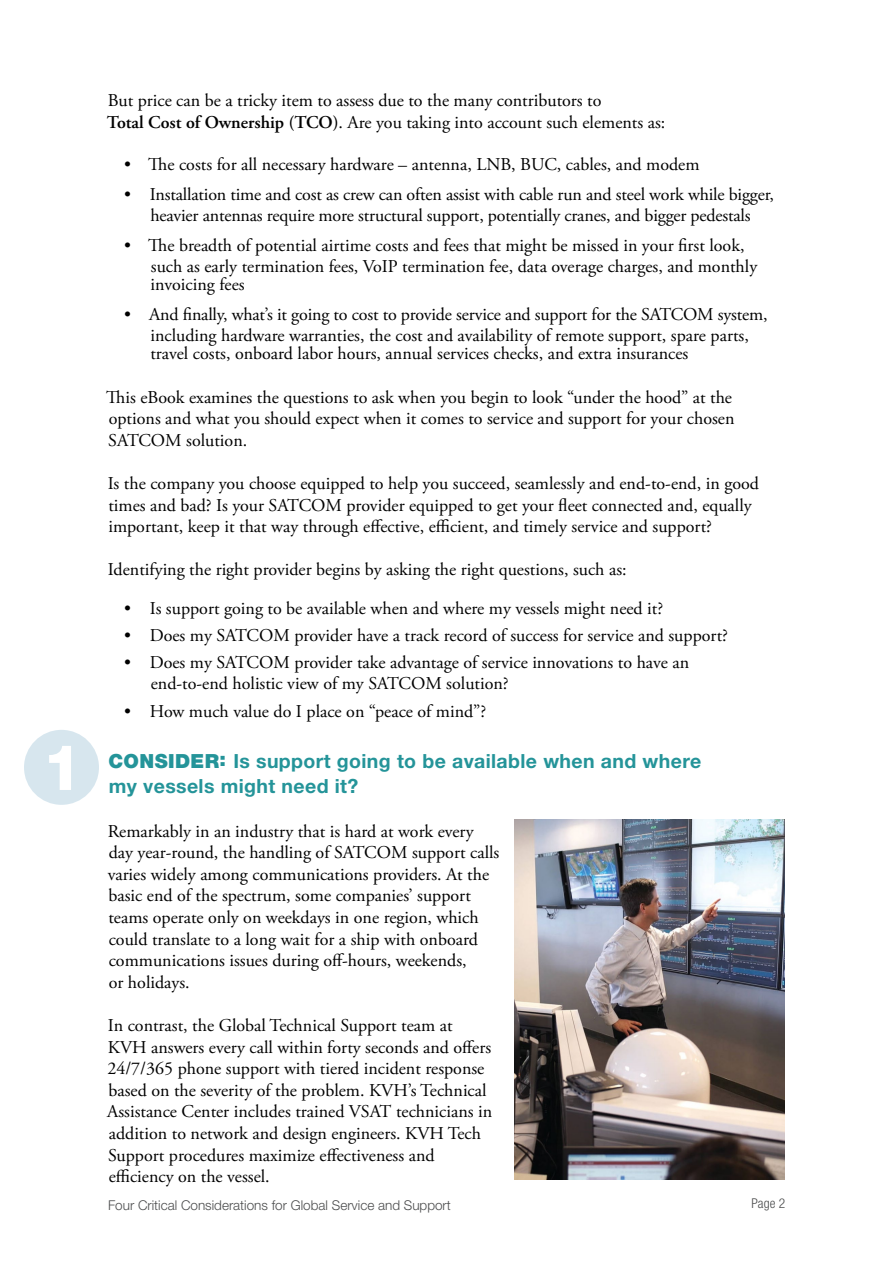
<style>
.page{position:relative;width:893px;height:1263px;background:#fff}
.page>*{position:absolute;margin:0;border:0;box-sizing:border-box;transform-origin:0 0}
.t1{font:800 63.3px "Helvetica Neue LT Pro";color:#fff}
.t2{font:700 19.5px/25.5px "Helvetica Neue LT Pro";letter-spacing:.02em;color:#249499}
.t3{font:18px/21.6px "Adobe Garamond Pro";color:#000}
.t4{font:300 13.5px "Helvetica Neue LT Pro";color:#4b4c4d}
.t5{font:300 condensed 13.5px "Helvetica Neue LT Pro";color:#4b4c4d}
.s1{font-weight:600}
.s2{font-weight:900}
</style>
<div class="page">
<img style="left:515px;top:819px;width:269px;height:360px">
<div style="left:24px;top:730px;width:75px;height:75px;background:#d3e4ed;border-radius:50%"></div>
<h1 class="t1" style="left:42px;top:730px;width:41px">1</h1>
<p class="t3" style="left:107px;top:90px;width:560px">But price can be a tricky item to assess due to the many contributors to<br><span class="s1">Total Cost of Ownership (TCO)</span>. Are you taking into account such elements as:</p>
<p class="t3" style="left:124px;top:154px;width:577px">• The costs for all necessary hardware – antenna, LNB, BUC, cables, and modem</p>
<p class="t3" style="left:124px;top:185px;width:651px;line-height:21px;text-align:center">• Installation time and cost as crew can often assist with cable run and steel work while bigger, heavier antennas require more structural support, potentially cranes, and bigger pedestals</p>
<p class="t3" style="left:151px;top:236px;width:608px;line-height:21px;text-indent:-27px">• The breadth of potential airtime costs and fees that might be missed in your first look, such as early termination fees, VoIP termination fee, data overage charges, and monthly</p>
<p class="t3" style="left:150px;top:274px;width:96px">invoicing fees</p>
<p class="t3" style="left:124px;top:305px;width:645px;line-height:21px;text-align:center">• And finally, what’s it going to cost to provide service and support for the SATCOM system, including hardware warranties, the cost and availability of remote support, spare parts,</p>
<p class="t3" style="left:150px;top:343px;width:539px">travel costs, onboard labor hours, annual services checks, and extra insurances</p>
<p class="t3" style="left:106px;top:387px;width:630px">This eBook examines the questions to ask when you begin to look “under the hood” at the options and what you should expect when it comes to service and support for your chosen<br>SATCOM solution.</p>
<p class="t3" style="left:108px;top:473px;width:653px">Is the company you choose equipped to help you succeed, seamlessly and end-to-end, in good times and bad? Is your SATCOM provider equipped to get your fleet connected and, equally important, keep it that way through effective, efficient, and timely service and support?</p>
<p class="t3" style="left:108px;top:559px;width:520px">Identifying the right provider begins by asking the right questions, such as:</p>
<p class="t3" style="left:124px;top:598px;width:540px">• Is support going to be available when and where my vessels might need it?</p>
<p class="t3" style="left:124px;top:625px;width:605px">• Does my SATCOM provider have a track record of success for service and support?</p>
<p class="t3" style="left:151px;top:653px;width:540px;line-height:21px;text-indent:-27px">• Does my SATCOM provider take advantage of service innovations to have an end-to-end holistic view of my SATCOM solution?</p>
<p class="t3" style="left:124px;top:701px;width:363px">• How much value do I place on “peace of mind”?</p>
<p class="t2" style="left:108px;top:748px;width:594px"><span class="s2">CONSIDER:</span> Is support going to be available when and where my vessels might need it?</p>
<p class="t3" style="left:108px;top:821px;width:393px">Remarkably in an industry that is hard at work every day year-round, the handling of SATCOM support calls varies widely among communications providers. At the basic end of the spectrum, some companies’ support teams operate only on weekdays in one region, which could translate to a long wait for a ship with onboard communications issues during off-hours, weekends,<br>or holidays.</p>
<p class="t3" style="left:107px;top:1015px;width:386px">In contrast, the Global Technical Support team at KVH answers every call within forty seconds and offers 24/7/365 phone support with tiered incident response based on the severity of the problem. KVH’s Technical Assistance Center includes trained VSAT technicians in addition to network and design engineers. KVH Tech Support procedures maximize effectiveness and efficiency on the vessel.</p>
<p class="t4" style="left:108px;top:1197px;width:344px">Four Critical Considerations for Global Service and Support</p>
<p class="t5" style="left:751px;top:1195px;width:35px">Page 2</p>
</div>
